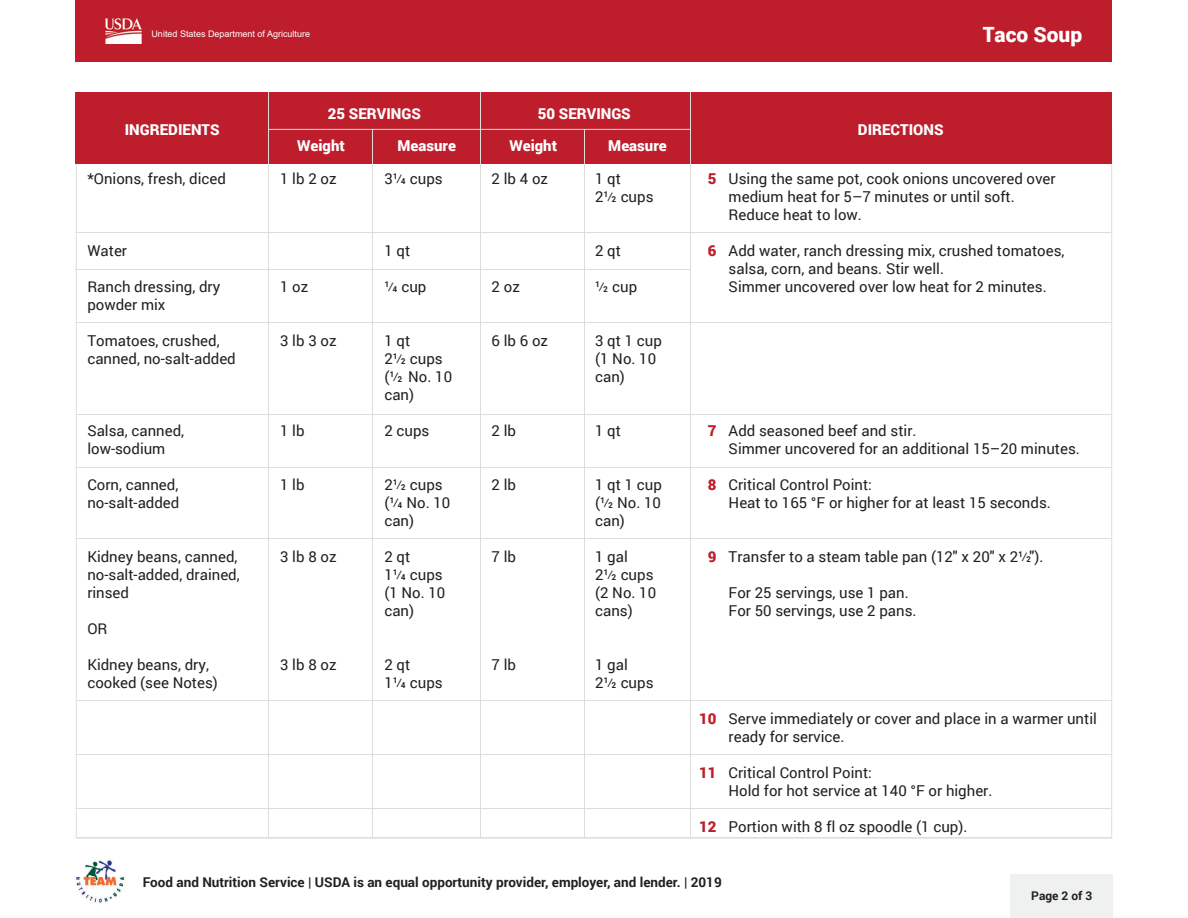
<style>
.page{position:relative;width:1188px;height:918px;background:#fff}
.page>*{position:absolute;margin:0;border:0;box-sizing:border-box;transform-origin:0 0}
.t1{font:900 21px "Roboto";color:#fff}
.t2{font:15px/18px "Roboto";color:#231f20}
.t3{font:900 15px "Roboto";color:#fff}
.t4{font:15px "Roboto Condensed";color:#231f20}
.t5{font:700 13.5px "Roboto";color:#231f20}
.t6{font:700 12px "Roboto";color:#231f20}
.t7{font:9px "Arial";color:#fff}
.s1{font-family:"Roboto Condensed"}
.s2{font-weight:900;color:#be1d2c}
.s3{font-family:"Roboto"}
</style>
<div class="page">
<img style="left:75px;top:860px;width:50px;height:43px">
<div style="left:1011px;top:874px;width:102px;height:44px;background:#eff0f0"></div>
<div style="left:76px;top:0;width:1036px;height:61px;background:#be1d2c"></div>
<img style="left:106px;top:19px;width:35px;height:24px">
<hr style="left:76px;top:232px;width:1035px;height:1px;background:#dddddb">
<hr style="left:76px;top:322px;width:1035px;height:1px;background:#dddddb">
<hr style="left:76px;top:414px;width:1035px;height:1px;background:#dddddb">
<hr style="left:76px;top:539px;width:1035px;height:1px;background:#dddddb">
<hr style="left:76px;top:467px;width:1035px;height:1px;background:#dddddb">
<hr style="left:76px;top:837px;width:1035px;height:1px;background:#dddddb">
<hr style="left:77px;top:700px;width:1035px;height:1px;background:#dddddb">
<hr style="left:76px;top:754px;width:1035px;height:1px;background:#dddddb">
<hr style="left:76px;top:808px;width:1035px;height:1px;background:#dddddb">
<hr style="left:75px;top:269px;width:615px;height:1px;background:#dddddb">
<div style="left:76px;top:92px;width:1036px;height:72px;background:#be1d2c"></div>
<hr style="left:269px;top:129px;width:421px;height:1px;background:#dddddb">
<hr style="left:584px;top:129px;width:1px;height:709px;background:#dddddb">
<hr style="left:372px;top:129px;width:1px;height:710px;background:#dddddb">
<hr style="left:690px;top:92px;width:1px;height:746px;background:#dddddb">
<hr style="left:480px;top:92px;width:1px;height:746px;background:#dddddb">
<hr style="left:268px;top:92px;width:1px;height:746px;background:#dddddb">
<p class="t7" style="left:152px;top:27px;width:160px">United States Department of Agriculture</p>
<h1 class="t1" style="left:983px;top:19px;width:101px">Taco Soup</h1>
<p class="t3" style="left:328px;top:103px;width:95px">25 SERVINGS</p>
<p class="t3" style="left:538px;top:103px;width:94px">50 SERVINGS</p>
<p class="t3" style="left:125px;top:119px;width:96px">INGREDIENTS</p>
<p class="t3" style="left:858px;top:119px;width:87px">DIRECTIONS</p>
<p class="t3" style="left:297px;top:135px;width:49px">Weight</p>
<p class="t3" style="left:398px;top:135px;width:60px">Measure</p>
<p class="t3" style="left:509px;top:135px;width:49px">Weight</p>
<p class="t3" style="left:608px;top:135px;width:60px">Measure</p>
<p class="t2" style="left:87px;top:169px;width:140px">*Onions, fresh, diced</p>
<p class="t2" style="left:280px;top:169px;width:58px">1 lb 2 oz</p>
<p class="t2" style="left:384px;top:169px;width:60px">3<span class="s1">1/4</span> cups</p>
<p class="t2" style="left:492px;top:169px;width:58px">2 lb 4 oz</p>
<p class="t2" style="left:595px;top:169px;width:27px">1 qt</p>
<p class="t2" style="left:708px;top:169px;width:349px"><span class="s2">5</span> Using the same pot, cook onions uncovered over</p>
<p class="t2" style="left:595px;top:187px;width:60px">2<span class="s1">1/2</span> cups</p>
<p class="t2" style="left:729px;top:187px;width:288px">medium heat for 5–7 minutes or until soft.<br>Reduce heat to low.</p>
<p class="t2" style="left:87px;top:241px;width:41px">Water</p>
<p class="t2" style="left:384px;top:241px;width:27px">1 qt</p>
<p class="t2" style="left:595px;top:241px;width:27px">2 qt</p>
<p class="t2" style="left:729px;top:241px;width:337px;text-indent:-21px"><span class="s2">6</span> Add water, ranch dressing mix, crushed tomatoes, salsa, corn, and beans. Stir well.</p>
<p class="t2" style="left:87px;top:277px;width:134px">Ranch dressing, dry</p>
<p class="t2" style="left:280px;top:277px;width:30px">1 oz</p>
<p class="t4" style="left:384px;top:276px;width:44px">1/4 <span class="s3">cup</span></p>
<p class="t2" style="left:492px;top:277px;width:30px">2 oz</p>
<p class="t4" style="left:595px;top:276px;width:44px">1/2 <span class="s3">cup</span></p>
<p class="t2" style="left:729px;top:277px;width:320px">Simmer uncovered over low heat for 2 minutes.</p>
<p class="t2" style="left:87px;top:295px;width:80px">powder mix</p>
<p class="t2" style="left:87px;top:331px;width:134px">Tomatoes, crushed,</p>
<p class="t2" style="left:280px;top:331px;width:58px">3 lb 3 oz</p>
<p class="t2" style="left:384px;top:331px;width:27px">1 qt</p>
<p class="t2" style="left:492px;top:331px;width:58px">6 lb 6 oz</p>
<p class="t2" style="left:595px;top:331px;width:68px">3 qt 1 cup</p>
<p class="t2" style="left:87px;top:349px;width:150px">canned, no-salt-added</p>
<p class="t2" style="left:384px;top:349px;width:60px">2<span class="s1">1/2</span> cups</p>
<p class="t2" style="left:595px;top:349px;width:63px">(1 No. 10</p>
<p class="t2" style="left:384px;top:367px;width:69px">(<span class="s1">1/2</span> No. 10</p>
<p class="t2" style="left:595px;top:367px;width:31px">can)</p>
<p class="t2" style="left:384px;top:385px;width:31px">can)</p>
<p class="t2" style="left:87px;top:421px;width:98px">Salsa, canned,</p>
<p class="t2" style="left:280px;top:421px;width:26px">1 lb</p>
<p class="t2" style="left:384px;top:421px;width:47px">2 cups</p>
<p class="t2" style="left:492px;top:421px;width:26px">2 lb</p>
<p class="t2" style="left:595px;top:421px;width:27px">1 qt</p>
<p class="t2" style="left:708px;top:421px;width:210px"><span class="s2">7</span> Add seasoned beef and stir.</p>
<p class="t2" style="left:87px;top:439px;width:80px">low-sodium</p>
<p class="t2" style="left:729px;top:439px;width:353px">Simmer uncovered for an additional 15–20 minutes.</p>
<p class="t2" style="left:87px;top:475px;width:93px">Corn, canned,</p>
<p class="t2" style="left:280px;top:475px;width:26px">1 lb</p>
<p class="t2" style="left:384px;top:475px;width:60px">2<span class="s1">1/2</span> cups</p>
<p class="t2" style="left:492px;top:475px;width:26px">2 lb</p>
<p class="t2" style="left:595px;top:475px;width:68px">1 qt 1 cup</p>
<p class="t2" style="left:708px;top:475px;width:166px"><span class="s2">8</span> Critical Control Point:</p>
<p class="t2" style="left:87px;top:493px;width:94px">no-salt-added</p>
<p class="t2" style="left:384px;top:493px;width:67px">(<span class="s1">1/4</span> No. 10</p>
<p class="t2" style="left:595px;top:493px;width:67px">(<span class="s1">1/2</span> No. 10</p>
<p class="t2" style="left:729px;top:493px;width:324px">Heat to 165 °F or higher for at least 15 seconds.</p>
<p class="t2" style="left:384px;top:511px;width:31px">can)</p>
<p class="t2" style="left:595px;top:511px;width:31px">can)</p>
<p class="t2" style="left:87px;top:547px;width:152px">Kidney beans, canned,</p>
<p class="t2" style="left:280px;top:547px;width:58px">3 lb 8 oz</p>
<p class="t2" style="left:384px;top:547px;width:27px">2 qt</p>
<p class="t2" style="left:492px;top:547px;width:26px">7 lb</p>
<p class="t2" style="left:595px;top:547px;width:34px">1 gal</p>
<p class="t2" style="left:708px;top:547px;width:337px"><span class="s2">9</span> Transfer to a steam table pan (12" x 20" x 2<span class="s1">1/2</span>").</p>
<p class="t2" style="left:87px;top:565px;width:154px">no-salt-added, drained,</p>
<p class="t2" style="left:384px;top:565px;width:60px">1<span class="s1">1/4</span> cups</p>
<p class="t2" style="left:595px;top:565px;width:60px">2<span class="s1">1/2</span> cups</p>
<p class="t2" style="left:87px;top:583px;width:43px">rinsed</p>
<p class="t2" style="left:384px;top:583px;width:63px">(1 No. 10</p>
<p class="t2" style="left:595px;top:583px;width:63px">(2 No. 10</p>
<p class="t2" style="left:729px;top:583px;width:182px">For 25 servings, use 1 pan.</p>
<p class="t2" style="left:384px;top:601px;width:31px">can)</p>
<p class="t2" style="left:595px;top:601px;width:39px">cans)</p>
<p class="t2" style="left:729px;top:601px;width:189px">For 50 servings, use 2 pans.</p>
<p class="t2" style="left:87px;top:619px;width:22px">OR</p>
<p class="t2" style="left:87px;top:655px;width:123px">Kidney beans, dry,</p>
<p class="t2" style="left:280px;top:655px;width:58px">3 lb 8 oz</p>
<p class="t2" style="left:384px;top:655px;width:27px">2 qt</p>
<p class="t2" style="left:492px;top:655px;width:26px">7 lb</p>
<p class="t2" style="left:595px;top:655px;width:34px">1 gal</p>
<p class="t2" style="left:87px;top:673px;width:132px">cooked (see Notes)</p>
<p class="t2" style="left:384px;top:673px;width:60px">1<span class="s1">1/4</span> cups</p>
<p class="t2" style="left:595px;top:673px;width:60px">2<span class="s1">1/2</span> cups</p>
<p class="t2" style="left:729px;top:709px;width:370px;text-indent:-29px"><span class="s2">10</span> Serve immediately or cover and place in a warmer until ready for service.</p>
<p class="t2" style="left:729px;top:763px;width:265px;text-indent:-29px"><span class="s2">11</span> Critical Control Point:<br>Hold for hot service at 140 °F or higher.</p>
<p class="t2" style="left:699px;top:817px;width:270px"><span class="s2">12</span> Portion with 8 fl oz spoodle (1 cup).</p>
<p class="t5" style="left:143px;top:873px;width:580px">Food and Nutrition Service | USDA is an equal opportunity provider, employer, and lender. | 2019</p>
<p class="t6" style="left:1031px;top:887px;width:63px">Page 2 of 3</p>
</div>
